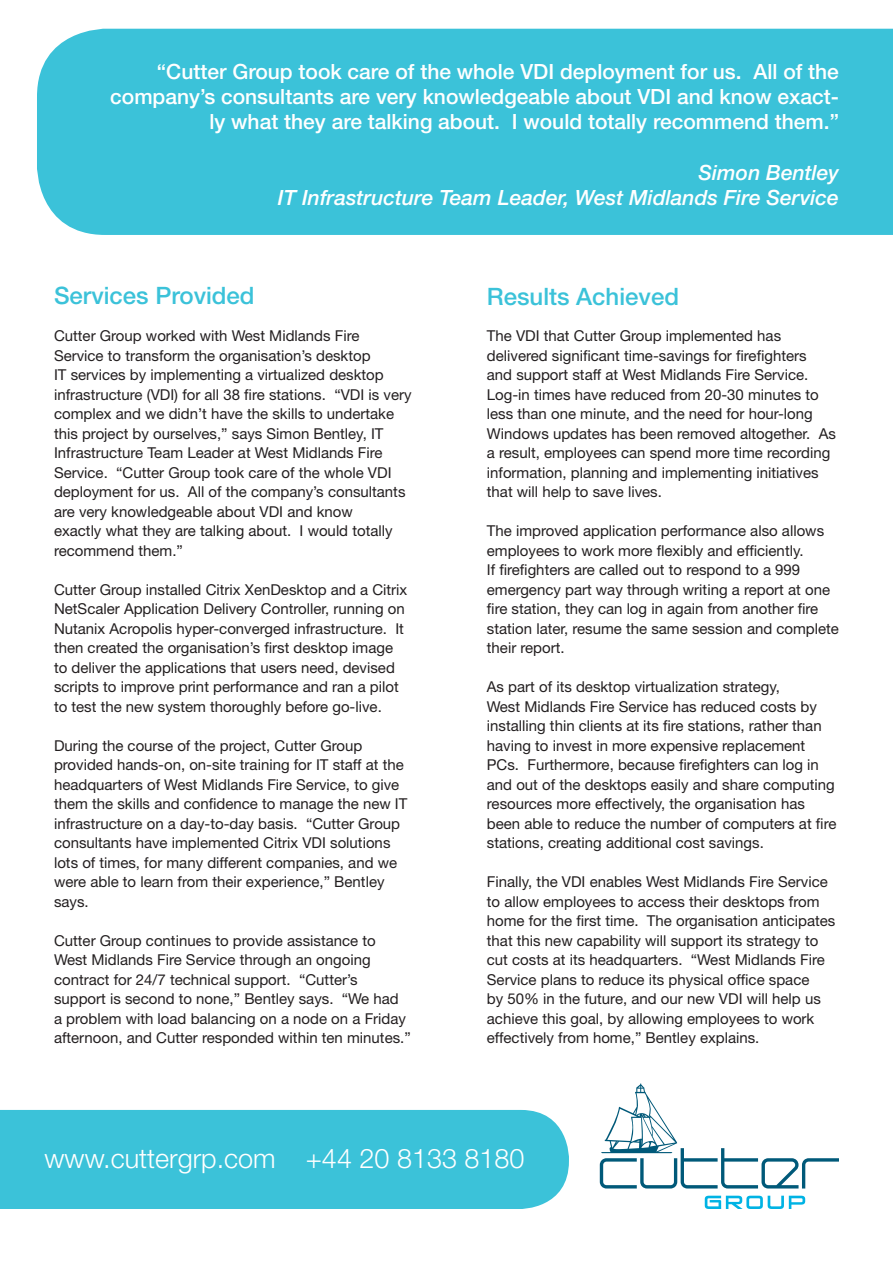
<style>
.page{position:relative;width:893px;height:1263px;background:#fff}
.page>*{position:absolute;margin:0;border:0;box-sizing:border-box;transform-origin:0 0}
.t1{font:300 27px "Helvetica Neue";color:#fff}
.t2{font:500 24px "Helvetica Neue";color:#3bc2d9}
.t3{font:500 21px/25.2px "Helvetica Neue";color:#fff;text-align:right}
.t4{font:italic 500 21px "Helvetica Neue";color:#fff}
.t5{font:15px/19.5px "Helvetica Neue";color:#231f20}
</style>
<div class="page">
<div style="left:0;top:1110px;width:569px;height:99px;background:#3bc2d9"></div>
<svg style="left:705px;top:1196px;width:100px;height:13px"></svg>
<svg style="left:600px;top:1083px;width:239px;height:105px"></svg>
<div style="left:37px;top:29px;width:856px;height:206px;background:#3bc2d9"></div>
<p class="t3" style="left:110px;top:59px;width:730px">“Cutter Group took care of the whole VDI deployment for us. All of the company’s consultants are very knowledgeable about VDI and know exact&shy;ly what they are talking about. I would totally recommend them.”</p>
<p class="t4" style="left:698px;top:160px;width:142px">Simon Bentley</p>
<p class="t4" style="left:278px;top:185px;width:562px">IT Infrastructure Team Leader, West Midlands Fire Service</p>
<p class="t2" style="left:54px;top:281px;width:202px">Services Provided</p>
<p class="t5" style="left:54px;top:326px;width:359px">Cutter Group worked with West Midlands Fire Service to transform the organisation’s desktop<br>IT services by implementing a virtualized desktop infrastructure (VDI) for all 38 fire stations. “VDI is very complex and we didn’t have the skills to undertake this project by ourselves,” says Simon Bentley, IT Infrastructure Team Leader at West Midlands Fire Service. “Cutter Group took care of the whole VDI deployment for us. All of the company’s consultants are very knowledgeable about VDI and know<br>exactly what they are talking about. I would totally recommend them.”</p>
<p class="t5" style="left:54px;top:579px;width:355px">Cutter Group installed Citrix XenDesktop and a Citrix NetScaler Application Delivery Controller, running on Nutanix Acropolis hyper-converged infrastructure. It then created the organisation’s first desktop image to deliver the applications that users need, devised scripts to improve print performance and ran a pilot to test the new system thoroughly before go-live.</p>
<p class="t5" style="left:54px;top:735px;width:355px">During the course of the project, Cutter Group provided hands-on, on-site training for IT staff at the headquarters of West Midlands Fire Service, to give them the skills and confidence to manage the new IT infrastructure on a day-to-day basis. “Cutter Group consultants have implemented Citrix VDI solutions lots of times, for many different companies, and we were able to learn from their experience,” Bentley says.</p>
<p class="t5" style="left:54px;top:930px;width:358px">Cutter Group continues to provide assistance to West Midlands Fire Service through an ongoing contract for 24/7 technical support. “Cutter’s support is second to none,” Bentley says. “We had<br>a problem with load balancing on a node on a Friday afternoon, and Cutter responded within ten minutes.”</p>
<p class="t2" style="left:487px;top:282px;width:194px">Results Achieved</p>
<p class="t5" style="left:487px;top:326px;width:350px">The VDI that Cutter Group implemented has delivered significant time-savings for firefighters<br>and support staff at West Midlands Fire Service.<br>Log-in times have reduced from 20-30 minutes to less than one minute, and the need for hour-long Windows updates has been removed altogether. As a result, employees can spend more time recording information, planning and implementing initiatives that will help to save lives.</p>
<p class="t5" style="left:487px;top:521px;width:354px">The improved application performance also allows employees to work more flexibly and efficiently.<br>If firefighters are called out to respond to a 999 emergency part way through writing a report at one fire station, they can log in again from another fire station later, resume the same session and complete their report.</p>
<p class="t5" style="left:487px;top:677px;width:351px">As part of its desktop virtualization strategy,<br>West Midlands Fire Service has reduced costs by installing thin clients at its fire stations, rather than having to invest in more expensive replacement PCs. Furthermore, because firefighters can log in and out of the desktops easily and share computing resources more effectively, the organisation has been able to reduce the number of computers at fire stations, creating additional cost savings.</p>
<p class="t5" style="left:487px;top:872px;width:350px">Finally, the VDI enables West Midlands Fire Service to allow employees to access their desktops from home for the first time. The organisation anticipates that this new capability will support its strategy to cut costs at its headquarters. “West Midlands Fire Service plans to reduce its physical office space<br>by 50% in the future, and our new VDI will help us achieve this goal, by allowing employees to work effectively from home,” Bentley explains.</p>
<p class="t1" style="left:45px;top:1142px;width:481px">www.cuttergrp.com +44 20 8133 8180</p>
</div>
